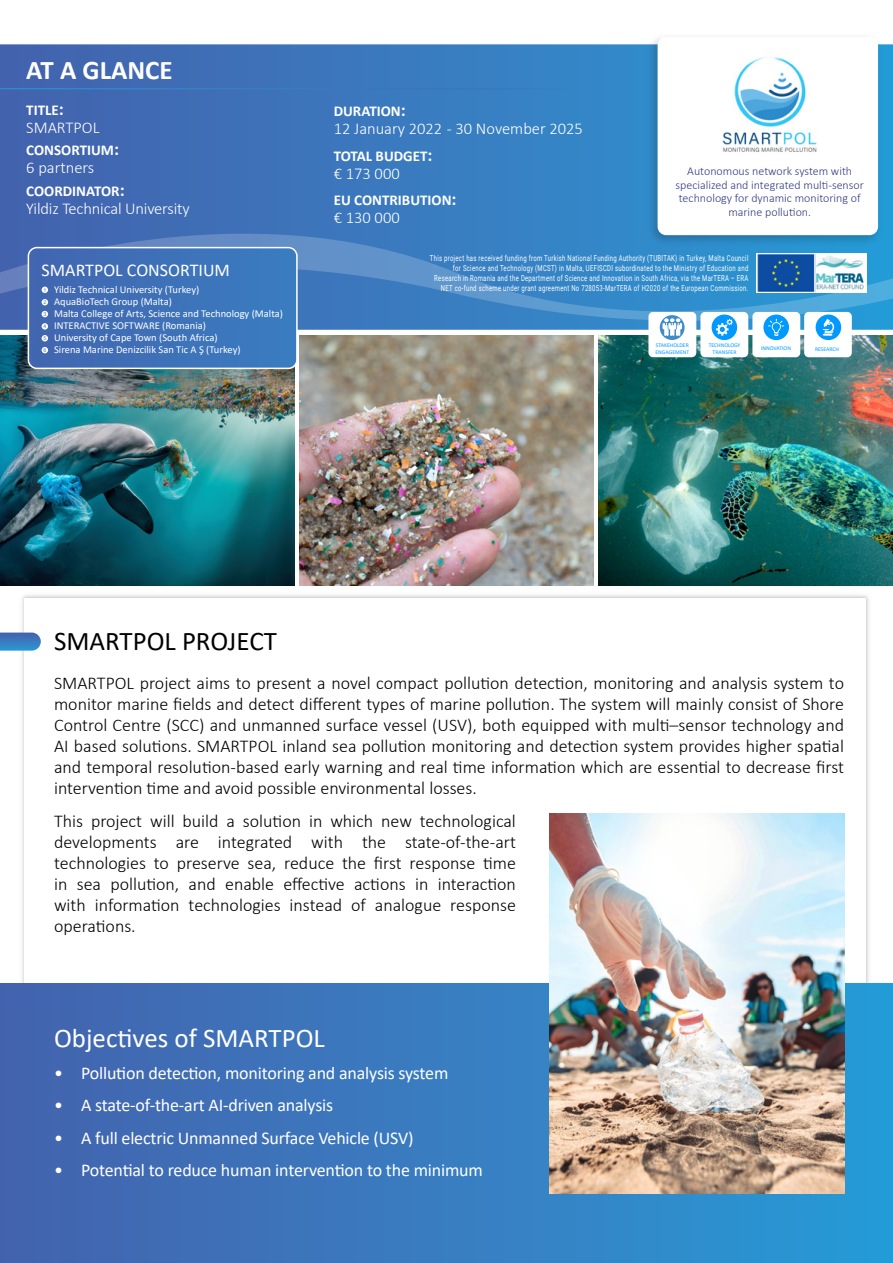
<style>
.page{position:relative;width:893px;height:1263px;background:#fff}
.page>*{position:absolute;margin:0;border:0;box-sizing:border-box;transform-origin:0 0}
.t1{font:27px "Calibri";color:#fff}
.t2{font:27px "Calibri";color:#000}
.t3{font:700 27px "Calibri";color:#fff}
.t4{font:300 18px/21px "Calibri";color:#000;text-align:justify}
.t5{font:18px "Calibri";letter-spacing:-.01em;color:#fff}
.t6{font:300 16.5px "Calibri";color:#fff}
.t7{font:700 15px "Calibri";color:#fff}
.t8{font:300 12px/13.5px "Calibri";color:#323c86;text-align:center}
.t9{font:10.5px/12px "Calibri";color:#fff}
.t10{font:8.25px/9.9px "Roboto";letter-spacing:.05em;color:#fff;text-align:right;scale:.72 1}
.t11{font:5.7px/6.8px "Calibri";color:#09f;text-align:center}
.t12{font:5.25px "Arial";color:#4378ba}
.s1{font-size:18px}
</style>
<div class="page">
<img style="left:599px;top:336px;width:294px;height:249px">
<img style="left:299px;top:336px;width:295px;height:249px">
<img style="left:0;top:335px;width:294px;height:250px">
<svg style="left:0;top:44px;width:893px;height:286px;background:#3b76bb"></svg>
<svg style="left:0;top:223px;width:893px;height:99px;background:#4085c5"></svg>
<div style="left:0;top:984px;width:893px;height:279px;background:linear-gradient(to right,#4562ad,#289ad5)"></div>
<svg style="left:0;top:88px;width:603px;height:1px"></svg>
<div style="left:646px;top:31px;width:238px;height:216px;background:#000;opacity:.2"></div>
<div style="left:658px;top:37px;width:220px;height:198px;background:#fff;border-radius:9px"></div>
<div style="left:804px;top:312px;width:48px;height:45px;background:#fff;border-radius:5px"></div>
<div style="left:816px;top:314px;width:25px;height:26px;background:#09f;border-radius:50%"></div>
<svg style="left:823px;top:319px;width:11px;height:17px"></svg>
<div style="left:752px;top:312px;width:48px;height:45px;background:#fff;border-radius:5px"></div>
<svg style="left:763px;top:314px;width:26px;height:26px"></svg>
<svg style="left:768px;top:319px;width:16px;height:17px"></svg>
<div style="left:700px;top:312px;width:48px;height:45px;background:#fff;border-radius:5px"></div>
<div style="left:712px;top:314px;width:25px;height:26px;background:#09f;border-radius:50%"></div>
<svg style="left:716px;top:319px;width:17px;height:17px"></svg>
<div style="left:648px;top:312px;width:48px;height:45px;background:#fff;border-radius:5px"></div>
<div style="left:660px;top:315px;width:25px;height:25px;background:#3e8dcb;border-radius:50%"></div>
<svg style="left:662px;top:318px;width:20px;height:18px"></svg>
<svg style="left:28px;top:248px;width:269px;height:120px;background:#4174b9"></svg>
<svg style="left:0;top:632px;width:41px;height:19px"></svg>
<img style="left:722px;top:57px;width:95px;height:95px">
<img style="left:550px;top:813px;width:294px;height:381px">
<svg style="left:756px;top:253px;width:111px;height:40px"></svg>
<img style="left:819px;top:254px;width:46px;height:37px">
<img style="left:758px;top:248px;width:61px;height:48px">
<h1 class="t3" style="left:26px;top:51px;width:148px">AT A GLANCE</h1>
<p class="t7" style="left:26px;top:100px;width:39px">TITLE<span class="s1">:</span></p>
<p class="t6" style="left:26px;top:117px;width:75px">SMARTPOL</p>
<p class="t7" style="left:26px;top:140px;width:94px">CONSORTIUM<span class="s1">:</span></p>
<p class="t6" style="left:26px;top:158px;width:70px">6 partners</p>
<p class="t7" style="left:26px;top:180px;width:100px">COORDINATOR<span class="s1">:</span></p>
<p class="t6" style="left:26px;top:198px;width:165px">Yildiz Technical University</p>
<p class="t5" style="left:42px;top:257px;width:190px">SMARTPOL CONSORTIUM</p>
<p class="t12" style="left:43px;top:286px;width:4px">1</p>
<p class="t12" style="left:43px;top:299px;width:4px">2</p>
<p class="t12" style="left:43px;top:310px;width:4px">3</p>
<p class="t12" style="left:43px;top:323px;width:4px">4</p>
<p class="t12" style="left:43px;top:335px;width:4px">5</p>
<p class="t12" style="left:43px;top:346px;width:4px">6</p>
<p class="t9" style="left:54px;top:284px;width:230px">Yildiz Technical University (Turkey)<br>AquaBioTech Group (Malta)<br>Malta College of Arts, Science and Technology (Malta)<br>INTERACTIVE SOFTWARE (Romania)<br>University of Cape Town (South Africa)<br>Sirena Marine Denizcilik San Tic A Ş (Turkey)</p>
<p class="t7" style="left:334px;top:101px;width:74px">DURATION<span class="s1">:</span></p>
<p class="t6" style="left:334px;top:119px;width:251px">12 January 2022 - 30 November 2025</p>
<p class="t7" style="left:334px;top:145px;width:100px">TOTAL BUDGET<span class="s1">:</span></p>
<p class="t6" style="left:334px;top:163px;width:68px">€ 173 000</p>
<p class="t7" style="left:334px;top:190px;width:124px">EU CONTRIBUTION<span class="s1">:</span></p>
<p class="t6" style="left:334px;top:208px;width:68px">€ 130 000</p>
<p class="t8" style="left:676px;top:165px;width:190px">Autonomous network system with specialized and integrated multi-sensor technology for dynamic monitoring of marine pollution.</p>
<p class="t10" style="left:430px;top:253px;width:444px">This project has received funding from Turkish National Funding Authority (TUBITAK) in Turkey, Malta Council for Science and Technology (MCST) in Malta, UEFISCDI subordinated to the Ministry of Education and Research in Romania and the Department of Science and Innovation in South Africa, via the MarTERA – ERA NET co-fund scheme under grant agreement No 728053-MarTERA of H2020 of the European Commission.</p>
<p class="t11" style="left:655px;top:342px;width:35px;text-align:left">STAKEHOLDER<br>ENGAGEMENT</p>
<p class="t11" style="left:709px;top:342px;width:33px">TECHNOLOGY<br>TRANSFER</p>
<p class="t11" style="left:761px;top:344px;width:31px">INNOVATION</p>
<p class="t11" style="left:815px;top:345px;width:25px">RESEARCH</p>
<h1 class="t2" style="left:54px;top:622px;width:224px">SMARTPOL PROJECT</h1>
<p class="t4" style="left:54px;top:672px;width:791px">SMARTPOL project aims to present a novel compact pollution detection, monitoring and analysis system to monitor marine fields and detect different types of marine pollution. The system will mainly consist of Shore Control Centre (SCC) and unmanned surface vessel (USV), both equipped with multi–sensor technology and AI based solutions. SMARTPOL inland sea pollution monitoring and detection system provides higher spatial and temporal resolution-based early warning and real time information which are essential to decrease first intervention time and avoid possible environmental losses.</p>
<p class="t4" style="left:54px;top:810px;width:463px">This project will build a solution in which new technological developments are integrated with the state-of-the-art technologies to preserve sea, reduce the first response time in sea pollution, and enable effective actions in interaction with information technologies instead of analogue response operations.</p>
<h1 class="t1" style="left:54px;top:1019px;width:272px">Objectives of SMARTPOL</h1>
<p class="t5" style="left:54px;top:1060px;width:396px">• Pollution detection, monitoring and analysis system</p>
<p class="t5" style="left:54px;top:1093px;width:281px">• A state-of-the-art AI-driven analysis</p>
<p class="t5" style="left:54px;top:1125px;width:361px">• A full electric Unmanned Surface Vehicle (USV)</p>
<p class="t5" style="left:54px;top:1157px;width:430px">• Potential to reduce human intervention to the minimum</p>
</div>
